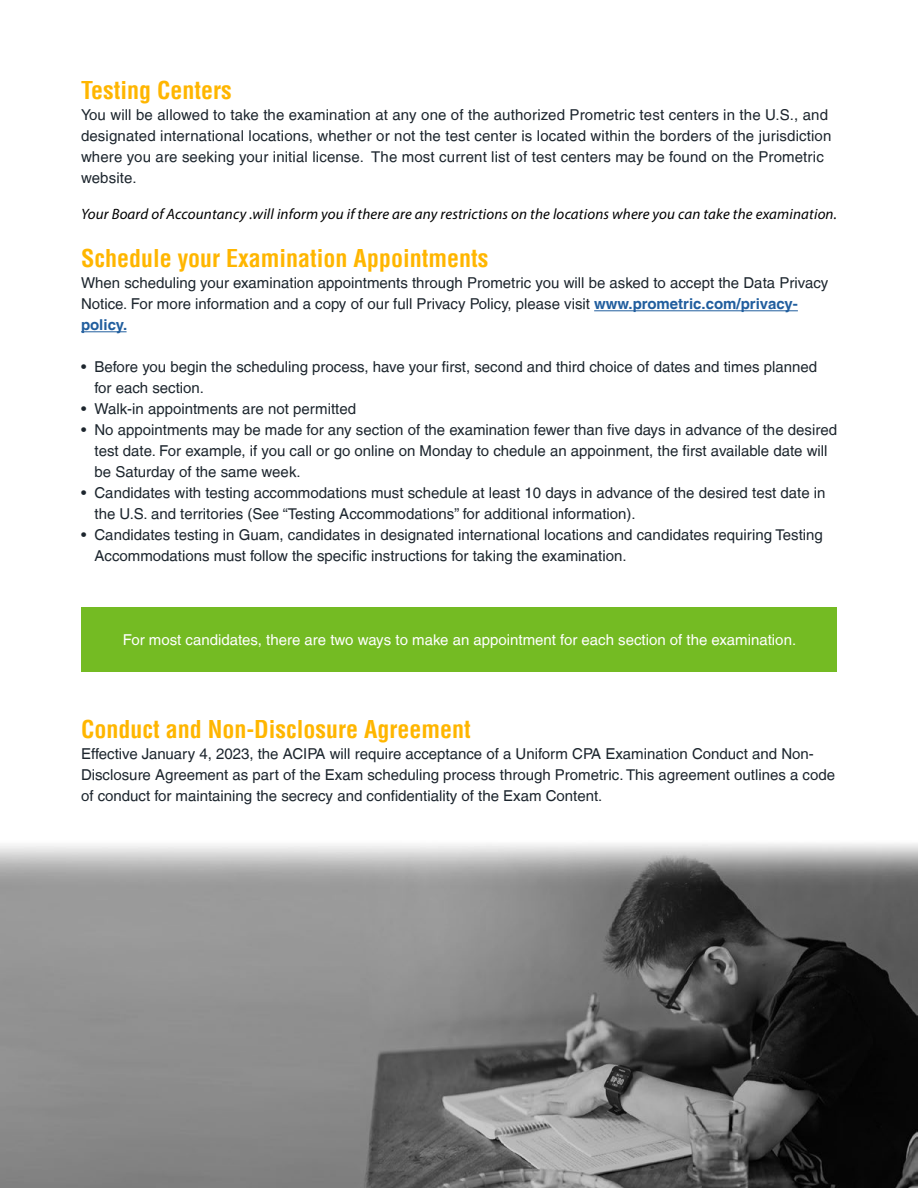
<style>
.page{position:relative;width:918px;height:1188px;background:#fff}
.page>*{position:absolute;margin:0;border:0;box-sizing:border-box;transform-origin:0 0}
.t1{font:700 condensed 24px "Helvetica LT";color:#ffb600}
.t2{font:15px/21px "Helvetica LT";color:#1c252d}
.t3{font:italic 15px "Myriad Pro";letter-spacing:.01em;color:#000}
.t4{font:15px "Helvetica LT";color:#fff}
.s1{font-weight:700;color:#215e9e}
</style>
<div class="page">
<hr style="left:594px;top:310px;width:204px;height:1px;background:#215e9e">
<hr style="left:81px;top:331px;width:46px;height:1px;background:#215e9e">
<div style="left:81px;top:607px;width:756px;height:65px;background:#74bb23"></div>
<img style="left:0;top:843px;width:918px;height:345px">
<h1 class="t1" style="left:81px;top:75px;width:152px">Testing Centers</h1>
<p class="t2" style="left:81px;top:104px;width:752px">You will be allowed to take the examination at any one of the authorized Prometric test centers in the U.S., and designated international locations, whether or not the test center is located within the borders of the jurisdiction where you are seeking your initial license. The most current list of test centers may be found on the Prometric website.</p>
<p class="t3" style="left:81px;top:205px;width:757px">Your Board of Accountancy .will inform you if there are any restrictions on the locations where you can take the examination.</p>
<h1 class="t1" style="left:81px;top:244px;width:409px">Schedule your Examination Appointments</h1>
<p class="t2" style="left:81px;top:273px;width:749px">When scheduling your examination appointments through Prometric you will be asked to accept the Data Privacy<br>Notice. For more information and a copy of our full Privacy Policy, please visit <span class="s1">www.prometric.com/privacy&shy;policy.</span></p>
<p class="t2" style="left:94px;top:357px;width:724px;text-indent:-14px">• Before you begin the scheduling process, have your first, second and third choice of dates and times planned for each section.</p>
<p class="t2" style="left:81px;top:399px;width:277px">• Walk-in appointments are not permitted</p>
<p class="t2" style="left:94px;top:420px;width:744px;text-indent:-14px">• No appointments may be made for any section of the examination fewer than five days in advance of the desired test date. For example, if you call or go online on Monday to chedule an appoinment, the first available date will be Saturday of the same week.</p>
<p class="t2" style="left:94px;top:483px;width:733px;text-indent:-14px">• Candidates with testing accommodations must schedule at least 10 days in advance of the desired test date in the U.S. and territories (See “Testing Accommodations” for additional information).</p>
<p class="t2" style="left:94px;top:525px;width:730px;text-indent:-14px">• Candidates testing in Guam, candidates in designated international locations and candidates requiring Testing<br>Accommodations must follow the specific instructions for taking the examination.</p>
<p class="t4" style="left:123px;top:631px;width:675px">For most candidates, there are two ways to make an appointment for each section of the examination.</p>
<h1 class="t1" style="left:81px;top:714px;width:391px">Conduct and Non-Disclosure Agreement</h1>
<p class="t2" style="left:81px;top:743px;width:756px">Effective January 4, 2023, the ACIPA will require acceptance of a Uniform CPA Examination Conduct and Non-<br>Disclosure Agreement as part of the Exam scheduling process through Prometric. This agreement outlines a code of conduct for maintaining the secrecy and confidentiality of the Exam Content.</p>
</div>
